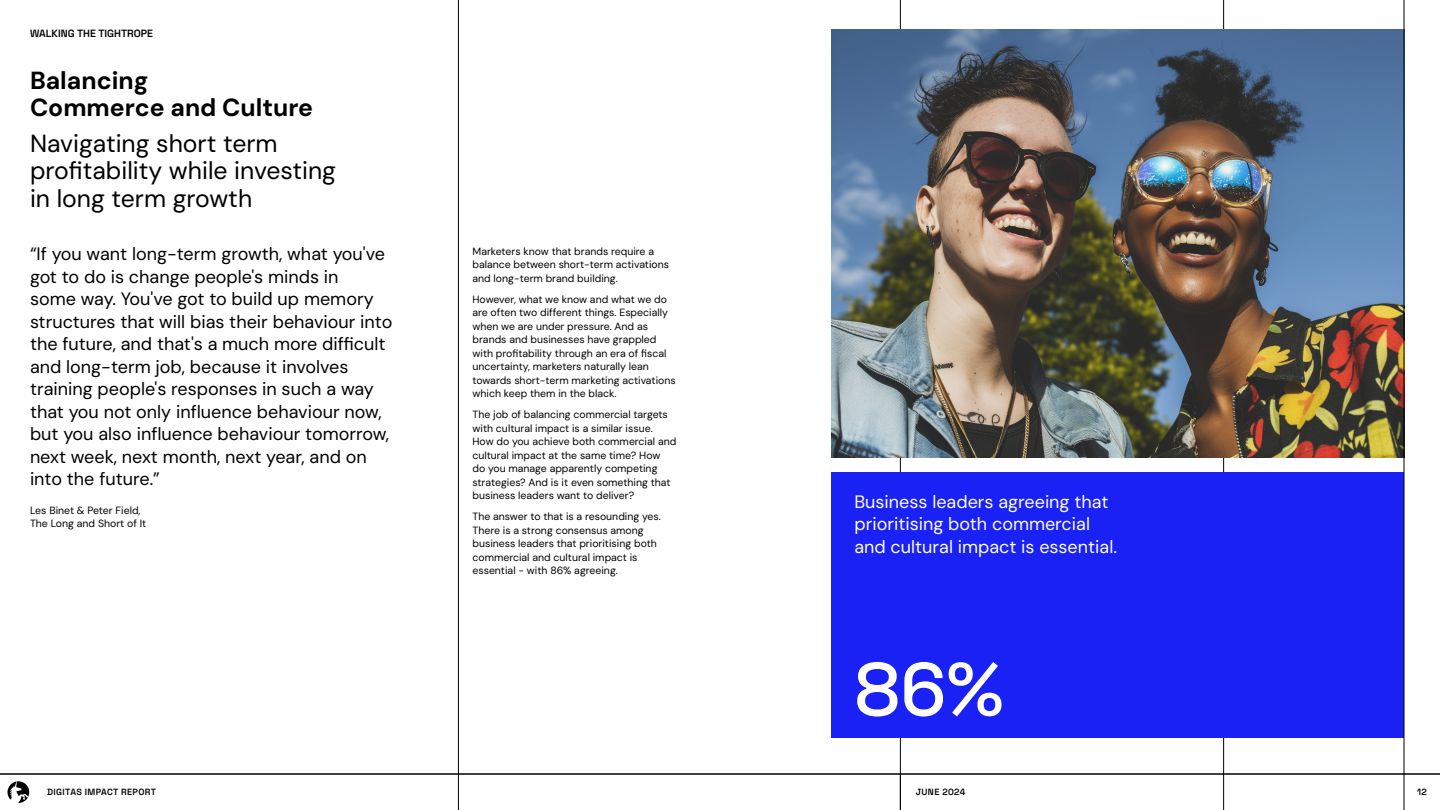
<style>
.page{position:relative;width:1440px;height:810px;background:#fff}
.page>*{position:absolute;margin:0;border:0;box-sizing:border-box;transform-origin:0 0}
.Numbers{font:500 75px "Space Grotesk";color:#fff}
.t1{font:24.75px/27.8px "DM Sans";color:#000}
.t2{font:700 24.75px/27.8px "DM Sans";color:#000}
.t3{font:18px/22.5px "DM Sans";color:#000}
.t4{font:18px/22.5px "DM Sans";color:#fff}
.Bodycopy{font:10.5px/13.5px "DM Sans";color:#000}
.Names{font:10.5px/13.5px "DM Sans";color:#000}
.Subheader{font:600 10.5px "Space Grotesk";color:#000}
.t5{font:600 9px "Space Grotesk";letter-spacing:.04em;color:#000}
</style>
<div class="page">
<hr style="left:1223px;top:0;width:1px;height:810px;background:#000">
<hr style="left:900px;top:0;width:1px;height:810px;background:#000">
<img style="left:832px;top:30px;width:572px;height:428px">
<div style="left:832px;top:472px;width:572px;height:266px;background:#1a21f5"></div>
<hr style="left:1404px;top:0;width:1px;height:810px;background:#000">
<hr style="left:0;top:774px;width:1440px;height:1px;background:#000">
<svg style="left:8px;top:781px;width:21px;height:22px"></svg>
<hr style="left:458px;top:0;width:1px;height:810px;background:#000">
<p class="Subheader" style="left:30px;top:26px;width:125px">WALKING THE TIGHTROPE</p>
<p class="t2" style="left:30px;top:66px;width:285px">Balancing<br>Commerce and Culture</p>
<p class="t1" style="left:30px;top:129px;width:308px">Navigating short term profitability while investing in long term growth</p>
<p class="t3" style="left:30px;top:242px;width:364px">“If you want long-term growth, what you've got to do is change people's minds in<br>some way. You've got to build up memory structures that will bias their behaviour into the future, and that's a much more difficult and long-term job, because it involves training people's responses in such a way that you not only influence behaviour now, but you also influence behaviour tomorrow, next week, next month, next year, and on into the future.”</p>
<p class="Names" style="left:30px;top:503px;width:118px">Les Binet &amp; Peter Field,<br>The Long and Short of It</p>
<p class="Bodycopy" style="left:473px;top:244px;width:198px">Marketers know that brands require a balance between short-term activations and long-term brand building.</p>
<p class="Bodycopy" style="left:473px;top:292px;width:205px">However, what we know and what we do are often two different things. Especially when we are under pressure. And as brands and businesses have grappled with profitability through an era of fiscal uncertainty, marketers naturally lean towards short-term marketing activations which keep them in the black.</p>
<p class="Bodycopy" style="left:473px;top:408px;width:205px">The job of balancing commercial targets with cultural impact is a similar issue.<br>How do you achieve both commercial and cultural impact at the same time? How<br>do you manage apparently competing strategies? And is it even something that business leaders want to deliver?</p>
<p class="Bodycopy" style="left:473px;top:510px;width:190px">The answer to that is a resounding yes.<br>There is a strong consensus among business leaders that prioritising both commercial and cultural impact is essential - with 86% agreeing.</p>
<p class="t4" style="left:854px;top:490px;width:264px">Business leaders agreeing that prioritising both commercial and cultural impact is essential.</p>
<p class="Numbers" style="left:854px;top:632px;width:151px">86%</p>
<p class="t5" style="left:47px;top:785px;width:110px">DIGITAS IMPACT REPORT</p>
<p class="t5" style="left:916px;top:785px;width:51px">JUNE 2024</p>
<p class="t5" style="left:1417px;top:785px;width:11px">12</p>
</div>
